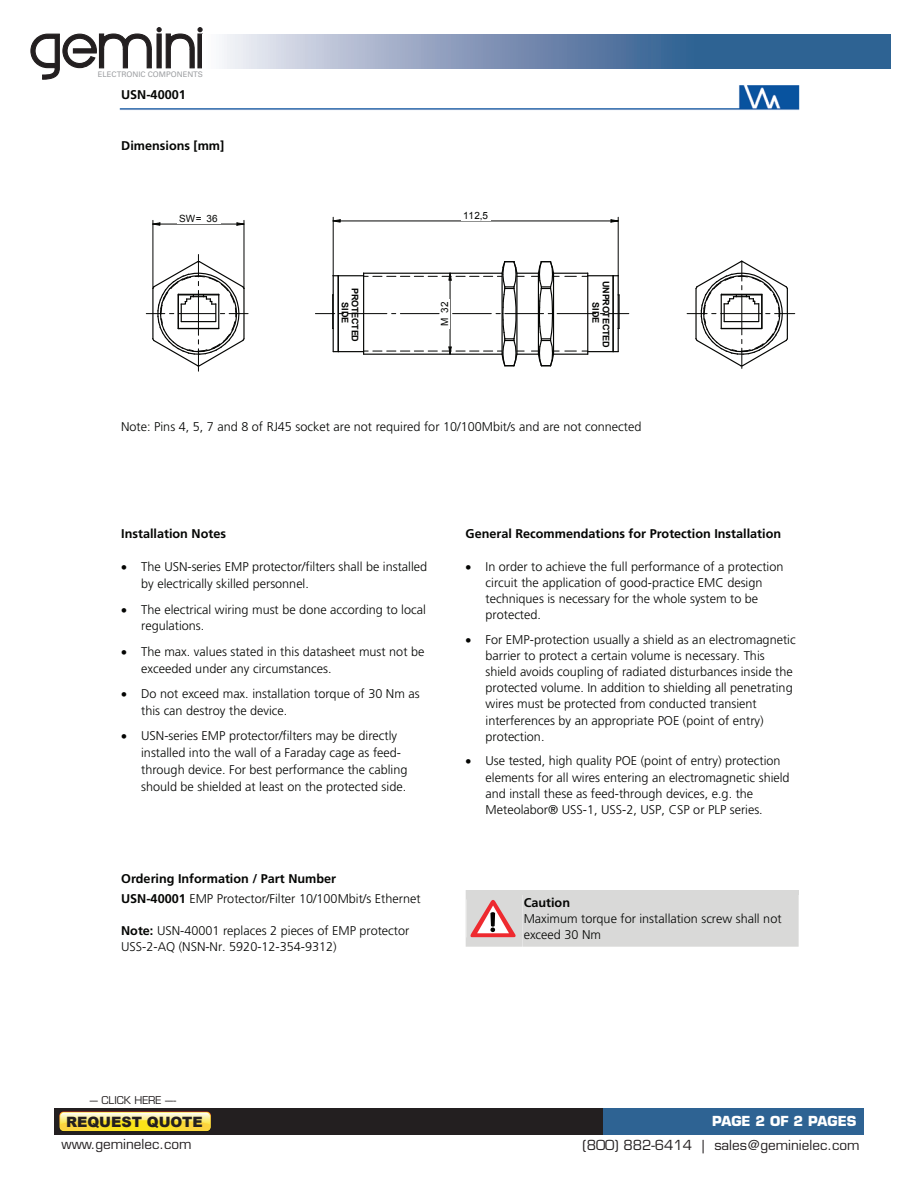
<style>
.page{position:relative;width:918px;height:1188px;background:#fff}
.page>*{position:absolute;margin:0;border:0;box-sizing:border-box;transform-origin:0 0}
.t1{font:900 14.25px "Arial";color:#231f20}
.t2{font:13.5px "Eurostile LT Std";color:#231f20}
.t3{font:700 13.5px "Eurostile LT Std";color:#fff}
.t4{font:300 12.6px/16.2px "Frutiger LT Std";color:#040503}
.t5{font:700 12.6px/20px "Frutiger LT Std";color:#040503}
.t6{font:10.5px "Eurostile LT Std";color:#231f20}
.t7{font:9.9px "Arial";color:#040503}
.t8{font:700 9.15px/10.1px "Arial";letter-spacing:-.035em;color:#040503;text-align:center}
.t9{font:300 9.15px "Frutiger LT Std";color:#040503}
.t10{font:7.65px "Univers LT Std";color:#9d9fa2}
.s1{font-weight:300}
.s2{font-weight:700}
</style>
<div class="page">
<div style="left:54px;top:1108px;width:562px;height:27px;background:#231f20"></div>
<svg style="left:59px;top:1112px;width:152px;height:19px;background:#f9e565"></svg>
<div style="left:603px;top:1108px;width:261px;height:27px;background:#2e6393"></div>
<svg style="left:30px;top:27px;width:173px;height:53px"></svg>
<svg style="left:202px;top:34px;width:688px;height:35px;background:#7692b4"></svg>
<img style="left:119px;top:85px;width:681px;height:25px">
<svg style="left:145px;top:216px;width:651px;height:156px"></svg>
<hr style="left:618px;top:295px;width:2px;height:33px;background:#040503">
<hr style="left:618px;top:276px;width:1px;height:76px;background:#040503">
<hr style="left:587px;top:273px;width:1px;height:81px;background:#040503">
<hr style="left:613px;top:276px;width:1px;height:76px;background:#040503">
<hr style="left:554px;top:354px;width:34px;height:1px;background:#040503">
<hr style="left:553px;top:273px;width:35px;height:1px;background:#040503">
<svg style="left:582px;top:351px;width:36px;height:1px"></svg>
<svg style="left:582px;top:275px;width:36px;height:2px"></svg>
<hr style="left:557px;top:313px;width:39px;height:1px;background:#040503">
<svg style="left:600px;top:313px;width:29px;height:1px"></svg>
<svg style="left:687px;top:260px;width:108px;height:108px"></svg>
<svg style="left:146px;top:255px;width:102px;height:116px"></svg>
<svg style="left:332px;top:219px;width:9px;height:4px"></svg>
<svg style="left:610px;top:219px;width:12px;height:4px"></svg>
<hr style="left:333px;top:217px;width:1px;height:59px;background:#040503">
<hr style="left:618px;top:217px;width:1px;height:59px;background:#040503">
<hr style="left:333px;top:221px;width:285px;height:1px;background:#040503">
<div style="left:461px;top:211px;width:30px;height:10px;background:#fff"></div>
<svg style="left:315px;top:260px;width:244px;height:107px"></svg>
<hr style="left:450px;top:273px;width:1px;height:81px;background:#040503">
<div style="left:440px;top:299px;width:9px;height:29px;background:#fff"></div>
<svg style="left:152px;top:222px;width:9px;height:4px"></svg>
<svg style="left:236px;top:222px;width:12px;height:4px"></svg>
<hr style="left:153px;top:220px;width:1px;height:68px;background:#040503">
<hr style="left:244px;top:220px;width:1px;height:68px;background:#040503">
<hr style="left:153px;top:224px;width:91px;height:1px;background:#040503">
<div style="left:177px;top:214px;width:43px;height:9px;background:#fff"></div>
<svg style="left:466px;top:894px;width:333px;height:53px;background:#d9d4d3"></svg>
<hr style="left:466px;top:890px;width:333px;height:4px;background:#d9d9d8">
<p class="t10" style="left:98px;top:70px;width:107px">ELECTRONIC COMPONENTS</p>
<p class="t5" style="left:121px;top:85px;width:66px">USN-40001</p>
<p class="t5" style="left:121px;top:136px;width:105px">Dimensions [mm]</p>
<p class="t7" style="left:179px;top:212px;width:40px">SW= 36</p>
<p class="t8" style="left:360px;top:288px;width:55px;rotate:90deg">PROTECTED<br>SDI E</p>
<p class="t7" style="left:463px;top:209px;width:26px">112,5</p>
<p class="t7" style="left:438px;top:313px;width:13px;rotate:-90deg">32</p>
<p class="t7" style="left:438px;top:326px;width:10px;rotate:-90deg">M</p>
<p class="t8" style="left:611px;top:281px;width:68px;rotate:90deg">UNPROTECTED</p>
<p class="t8" style="left:601px;top:302px;width:22px;rotate:90deg">SIDE</p>
<p class="t4" style="left:121px;top:419px;width:522px">Note: Pins 4, 5, 7 and 8 of RJ45 socket are not required for 10/100Mbit/s and are not connected</p>
<p class="t5" style="left:121px;top:524px;width:106px">Installation Notes</p>
<p class="t4" style="left:141px;top:559px;width:287px;line-height:16.8px;text-indent:-20px">• The USN-series EMP protector/filters shall be installed by electrically skilled personnel.</p>
<p class="t4" style="left:141px;top:601px;width:286px;line-height:16.8px;text-indent:-20px">• The electrical wiring must be done according to local regulations.</p>
<p class="t4" style="left:141px;top:643px;width:285px;line-height:16.8px;text-indent:-20px">• The max. values stated in this datasheet must not be exceeded under any circumstances.</p>
<p class="t4" style="left:141px;top:685px;width:280px;line-height:16.8px;text-indent:-20px">• Do not exceed max. installation torque of 30 Nm as this can destroy the device.</p>
<p class="t4" style="left:141px;top:727px;width:268px;line-height:16.8px;text-indent:-20px">• USN-series EMP protector/filters may be directly installed into the wall of a Faraday cage as feed&shy;through device. For best performance the cabling should be shielded at least on the protected side.</p>
<p class="t5" style="left:121px;top:869px;width:301px">Ordering Information / Part Number<br>USN-40001 <span class="s1">EMP Protector/Filter 10/100Mbit/s Ethernet</span></p>
<p class="t4" style="left:121px;top:923px;width:290px"><span class="s2">Note:</span> USN-40001 replaces 2 pieces of EMP protector<br>USS-2-AQ (NSN-Nr. 5920-12-354-9312)</p>
<p class="t5" style="left:466px;top:524px;width:317px">General Recommendations for Protection Installation</p>
<p class="t4" style="left:486px;top:558px;width:299px;text-indent:-20px">• In order to achieve the full performance of a protection circuit the application of good-practice EMC design techniques is necessary for the whole system to be protected.</p>
<p class="t4" style="left:486px;top:632px;width:312px;text-indent:-20px">• For EMP-protection usually a shield as an electromagnetic barrier to protect a certain volume is necessary. This shield avoids coupling of radiated disturbances inside the protected volume. In addition to shielding all penetrating wires must be protected from conducted transient interferences by an appropriate POE (point of entry) protection.</p>
<p class="t4" style="left:486px;top:753px;width:306px;text-indent:-20px">• Use tested, high quality POE (point of entry) protection elements for all wires entering an electromagnetic shield and install these as feed-through devices, e.g. the Meteolabor® USS-1, USS-2, USP, CSP or PLP series.</p>
<p class="t5" style="left:524px;top:893px;width:48px">Caution</p>
<p class="t4" style="left:524px;top:911px;width:259px">Maximum torque for installation screw shall not exceed 30 Nm</p>
<p class="t6" style="left:90px;top:1094px;width:88px">--- CLICK HERE ----</p>
<p class="t1" style="left:66px;top:1112px;width:138px">REQUEST QUOTE</p>
<p class="t3" style="left:712px;top:1113px;width:146px">PAGE 2 OF 2 PAGES</p>
<p class="t2" style="left:61px;top:1136px;width:132px">www.geminelec.com</p>
<p class="t2" style="left:582px;top:1137px;width:279px">(800) 882-6414 | sales@geminielec.com</p>
<p class="t9" style="left:716px;top:1146px;width:83px">© by Meteolabor AG</p>
</div>
